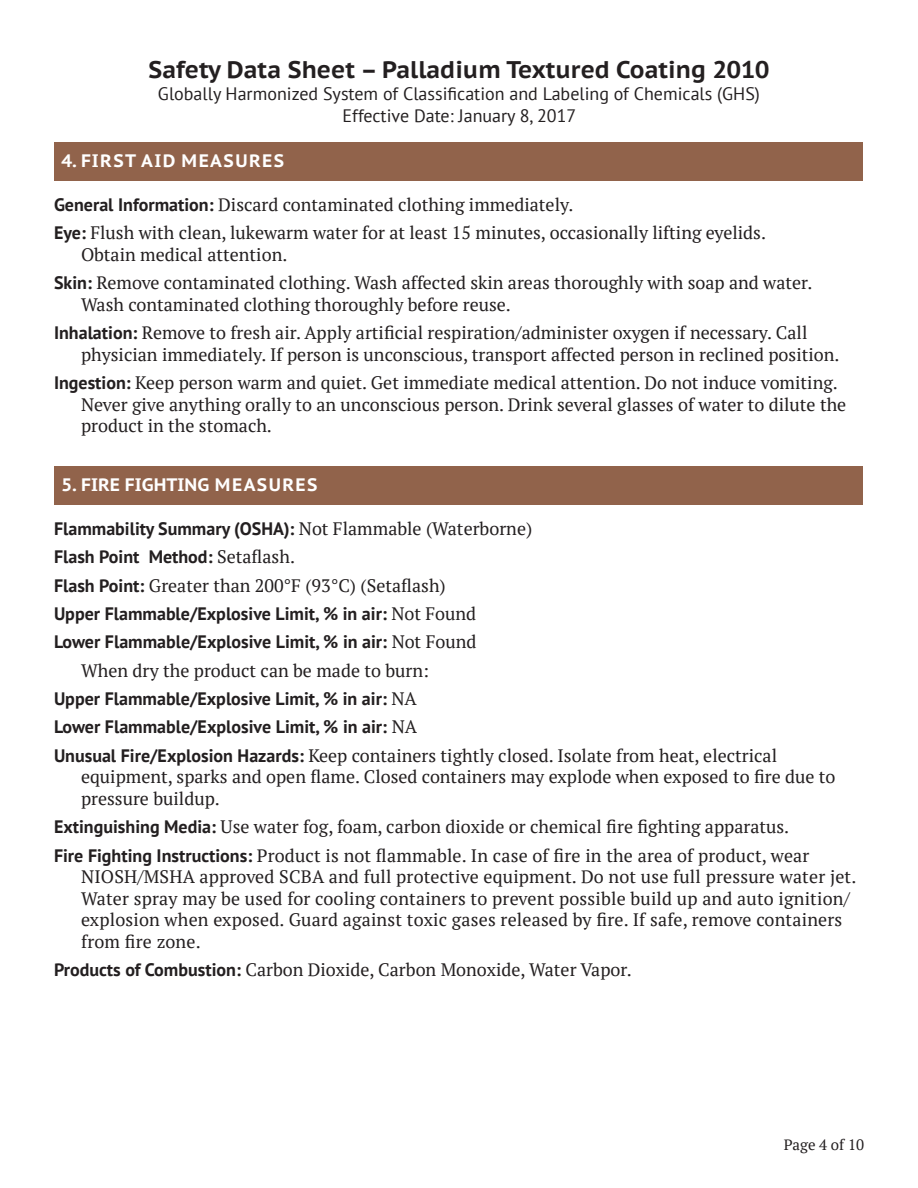
<style>
.page{position:relative;width:918px;height:1188px;background:#fff}
.page>*{position:absolute;margin:0;border:0;box-sizing:border-box;transform-origin:0 0}
.t1{font:700 24px "PT Sans Caption";color:#231f20}
.t2{font:18px/21.6px "PT Serif";color:#231f20}
.t3{font:700 18px "PT Sans";color:#231f20}
.t4{font:18px/21.6px "PT Sans";color:#231f20;text-align:center}
.t5{font:700 18px "PT Sans Caption";color:#fff}
.t6{font:700 18px "PT Sans Caption";letter-spacing:.08em;color:#fff}
.t7{font:15px "PT Serif";color:#231f20}
.s1{font-family:"PT Sans";font-weight:700}
.s2{font-family:"PT Serif";font-weight:400}
</style>
<div class="page">
<div style="left:55px;top:142px;width:808px;height:39px;background:#91634b"></div>
<div style="left:55px;top:466px;width:808px;height:39px;background:#91634b"></div>
<h1 class="t1" style="left:149px;top:54px;width:622px">Safety Data Sheet – Palladium Textured Coating 2010</h1>
<p class="t4" style="left:158px;top:82px;width:604px">Globally Harmonized System of Classification and Labeling of Chemicals (GHS)<br>Effective Date: January 8, 2017</p>
<p class="t6" style="left:62px;top:148px;width:224px">4. FIRST AID MEASURES</p>
<p class="t2" style="left:54px;top:194px;width:521px"><span class="s1">General Information:</span> Discard contaminated clothing immediately.</p>
<p class="t2" style="left:81px;top:222px;width:687px;text-indent:-27px"><span class="s1">Eye:</span> Flush with clean, lukewarm water for at least 15 minutes, occasionally lifting eyelids.<br>Obtain medical attention.</p>
<p class="t2" style="left:81px;top:272px;width:733px;text-indent:-27px"><span class="s1">Skin:</span> Remove contaminated clothing. Wash affected skin areas thoroughly with soap and water.<br>Wash contaminated clothing thoroughly before reuse.</p>
<p class="t2" style="left:81px;top:322px;width:760px;text-indent:-27px"><span class="s1">Inhalation:</span> Remove to fresh air. Apply artificial respiration/administer oxygen if necessary. Call physician immediately. If person is unconscious, transport affected person in reclined position.</p>
<p class="t2" style="left:81px;top:372px;width:767px;text-indent:-27px"><span class="s1">Ingestion:</span> Keep person warm and quiet. Get immediate medical attention. Do not induce vomiting.<br>Never give anything orally to an unconscious person. Drink several glasses of water to dilute the product in the stomach.</p>
<p class="t5" style="left:62px;top:472px;width:258px">5. FIRE FIGHTING MEASURES</p>
<p class="t3" style="left:54px;top:517px;width:480px">Flammability Summary (OSHA): <span class="s2">Not Flammable (Waterborne)</span></p>
<p class="t3" style="left:54px;top:545px;width:243px">Flash Point Method: <span class="s2">Setaflash.</span></p>
<p class="t2" style="left:54px;top:574px;width:393px"><span class="s1">Flash Point:</span> Greater than 200°F (93°C) (Setaflash)</p>
<p class="t3" style="left:54px;top:602px;width:424px">Upper Flammable/Explosive Limit, % in air: <span class="s2">Not Found</span></p>
<p class="t3" style="left:54px;top:630px;width:424px">Lower Flammable/Explosive Limit, % in air: <span class="s2">Not Found</span></p>
<p class="t2" style="left:81px;top:659px;width:350px">When dry the product can be made to burn:</p>
<p class="t3" style="left:54px;top:687px;width:364px">Upper Flammable/Explosive Limit, % in air: <span class="s2">NA</span></p>
<p class="t3" style="left:54px;top:715px;width:365px">Lower Flammable/Explosive Limit, % in air: <span class="s2">NA</span></p>
<p class="t2" style="left:81px;top:744px;width:756px;text-indent:-27px"><span class="s1">Unusual Fire/Explosion Hazards:</span> Keep containers tightly closed. Isolate from heat, electrical equipment, sparks and open flame. Closed containers may explode when exposed to fire due to pressure buildup.</p>
<p class="t2" style="left:54px;top:816px;width:737px"><span class="s1">Extinguishing Media:</span> Use water fog, foam, carbon dioxide or chemical fire fighting apparatus.</p>
<p class="t2" style="left:81px;top:844px;width:777px;text-indent:-27px"><span class="s1">Fire Fighting Instructions:</span> Product is not flammable. In case of fire in the area of product, wear NIOSH/MSHA approved SCBA and full protective equipment. Do not use full pressure water jet.<br>Water spray may be used for cooling containers to prevent possible build up and auto ignition/ explosion when exposed. Guard against toxic gases released by fire. If safe, remove containers from fire zone.</p>
<p class="t2" style="left:54px;top:959px;width:579px"><span class="s1">Products of Combustion:</span> Carbon Dioxide, Carbon Monoxide, Water Vapor.</p>
<p class="t7" style="left:784px;top:1135px;width:82px">Page 4 of 10</p>
</div>
